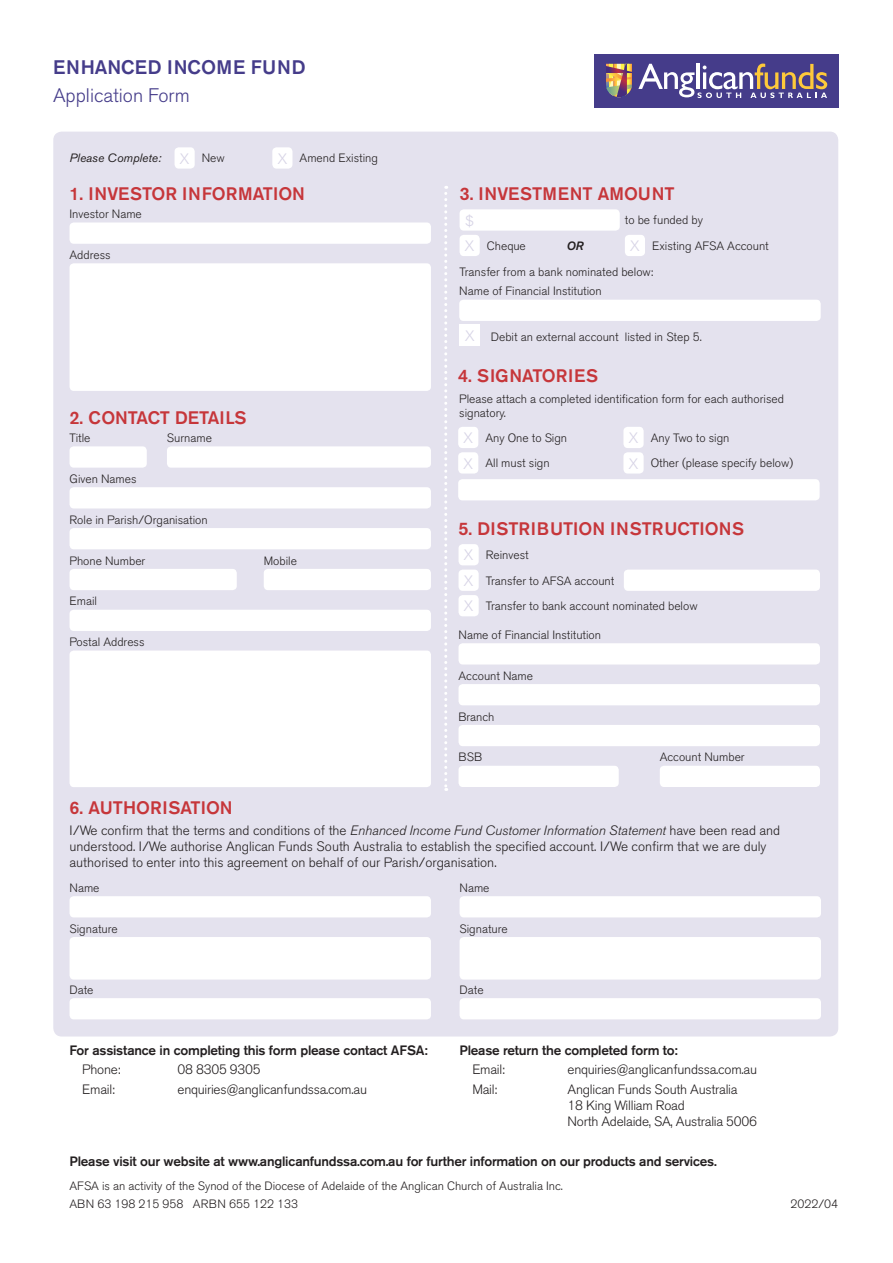
<style>
.page{position:relative;width:893px;height:1263px;background:#fff}
.page>*{position:absolute;margin:0;border:0;box-sizing:border-box;transform-origin:0 0}
.t1{font:500 19.5px "Akzidenz Grotesk BQ";letter-spacing:.02em;color:#453c8a}
.t2{font:300 19.5px "Akzidenz Grotesk BQ";color:#453c8a}
.t3{font:500 18px "Akzidenz Grotesk BQ";color:#c6363a}
.t4{font:500 18px "Akzidenz Grotesk BQ";letter-spacing:.02em;color:#c6363a}
.t5{font:300 15px "Akzidenz Grotesk BQ";color:#d7d4e6}
.t6{font:300 13.5px/16.2px "Akzidenz Grotesk BQ";color:#231f20}
.t7{font:500 13.5px "Akzidenz Grotesk BQ";letter-spacing:-.015em;color:#231f20}
.t8{font:300 12px/14.4px "Akzidenz Grotesk BQ";color:#231f20}
.t9{font:italic 12px "Akzidenz Grotesk BQ";color:#231f20}
.t10{font:italic 12px "Akzidenz Grotesk BQ Med";color:#231f20}
.s1{font-style:italic}
</style>
<div class="page">
<div style="left:594px;top:54px;width:245px;height:54px;background:#453c8a"></div>
<svg style="left:638px;top:63px;width:189px;height:35px"></svg>
<svg style="left:606px;top:64px;width:26px;height:34px"></svg>
<div style="left:53px;top:132px;width:785px;height:904px;background:#e4e2ee;border-radius:9px"></div>
<div style="left:272px;top:147px;width:20px;height:22px;background:#fff;border-radius:4px"></div>
<div style="left:175px;top:147px;width:20px;height:22px;background:#fff;border-radius:4px"></div>
<div style="left:70px;top:222px;width:361px;height:22px;background:#fff;border-radius:4px"></div>
<div style="left:70px;top:263px;width:361px;height:128px;background:#fff;border-radius:4px"></div>
<div style="left:70px;top:446px;width:77px;height:22px;background:#fff;border-radius:4px"></div>
<div style="left:167px;top:446px;width:264px;height:22px;background:#fff;border-radius:4px"></div>
<div style="left:70px;top:487px;width:361px;height:21px;background:#fff;border-radius:4px"></div>
<div style="left:70px;top:569px;width:167px;height:21px;background:#fff;border-radius:4px"></div>
<div style="left:264px;top:569px;width:167px;height:21px;background:#fff;border-radius:4px"></div>
<div style="left:70px;top:610px;width:361px;height:21px;background:#fff;border-radius:4px"></div>
<div style="left:70px;top:650px;width:361px;height:137px;background:#fff;border-radius:4px"></div>
<div style="left:70px;top:528px;width:361px;height:21px;background:#fff;border-radius:4px"></div>
<svg style="left:444px;top:186px;width:3px;height:605px"></svg>
<div style="left:70px;top:896px;width:361px;height:21px;background:#fff;border-radius:4px"></div>
<div style="left:70px;top:937px;width:361px;height:42px;background:#fff;border-radius:4px"></div>
<div style="left:70px;top:998px;width:361px;height:21px;background:#fff;border-radius:4px"></div>
<div style="left:460px;top:896px;width:361px;height:21px;background:#fff;border-radius:4px"></div>
<div style="left:460px;top:937px;width:361px;height:42px;background:#fff;border-radius:4px"></div>
<div style="left:460px;top:998px;width:361px;height:21px;background:#fff;border-radius:4px"></div>
<div style="left:460px;top:209px;width:160px;height:22px;background:#fff;border-radius:4px"></div>
<div style="left:460px;top:235px;width:20px;height:21px;background:#fff;border-radius:4px"></div>
<div style="left:625px;top:235px;width:20px;height:21px;background:#fff;border-radius:4px"></div>
<div style="left:624px;top:570px;width:196px;height:21px;background:#fff;border-radius:4px"></div>
<div style="left:459px;top:544px;width:20px;height:21px;background:#fff;border-radius:4px"></div>
<div style="left:459px;top:570px;width:20px;height:21px;background:#fff;border-radius:4px"></div>
<div style="left:459px;top:595px;width:20px;height:21px;background:#fff;border-radius:4px"></div>
<div style="left:459px;top:643px;width:361px;height:21px;background:#fff;border-radius:4px"></div>
<div style="left:459px;top:684px;width:361px;height:21px;background:#fff;border-radius:4px"></div>
<div style="left:459px;top:725px;width:361px;height:21px;background:#fff;border-radius:4px"></div>
<div style="left:459px;top:766px;width:160px;height:21px;background:#fff;border-radius:4px"></div>
<div style="left:660px;top:766px;width:160px;height:21px;background:#fff;border-radius:4px"></div>
<div style="left:623px;top:427px;width:21px;height:21px;background:#fff;border-radius:4px"></div>
<div style="left:458px;top:427px;width:20px;height:21px;background:#fff;border-radius:4px"></div>
<div style="left:458px;top:452px;width:20px;height:21px;background:#fff;border-radius:4px"></div>
<div style="left:623px;top:452px;width:21px;height:21px;background:#fff;border-radius:4px"></div>
<div style="left:458px;top:479px;width:362px;height:21px;background:#fff;border-radius:4px"></div>
<div style="left:460px;top:325px;width:20px;height:21px;background:#fff"></div>
<div style="left:459px;top:300px;width:362px;height:21px;background:#fff;border-radius:4px"></div>
<p class="t1" style="left:53px;top:55px;width:254px">ENHANCED INCOME FUND</p>
<p class="t2" style="left:53px;top:84px;width:138px">Application Form</p>
<p class="t9" style="left:70px;top:151px;width:93px">Please Complete:</p>
<p class="t5" style="left:180px;top:150px;width:12px">X</p>
<p class="t8" style="left:202px;top:151px;width:25px">New</p>
<p class="t5" style="left:277px;top:150px;width:12px">X</p>
<p class="t8" style="left:300px;top:151px;width:80px">Amend Existing</p>
<p class="t3" style="left:70px;top:183px;width:237px">1. INVESTOR INFORMATION</p>
<p class="t8" style="left:70px;top:207px;width:74px">Investor Name</p>
<p class="t8" style="left:70px;top:248px;width:43px">Address</p>
<p class="t3" style="left:70px;top:407px;width:178px">2. CONTACT DETAILS</p>
<p class="t8" style="left:70px;top:431px;width:23px">Title</p>
<p class="t8" style="left:167px;top:431px;width:47px">Surname</p>
<p class="t8" style="left:70px;top:472px;width:69px">Given Names</p>
<p class="t8" style="left:70px;top:513px;width:140px">Role in Parish/Organisation</p>
<p class="t8" style="left:70px;top:553px;width:77px">Phone Number</p>
<p class="t8" style="left:264px;top:553px;width:35px">Mobile</p>
<p class="t8" style="left:70px;top:594px;width:29px">Email</p>
<p class="t8" style="left:70px;top:635px;width:77px">Postal Address</p>
<p class="t3" style="left:460px;top:183px;width:217px">3. INVESTMENT AMOUNT</p>
<p class="t5" style="left:465px;top:212px;width:11px">$</p>
<p class="t5" style="left:465px;top:237px;width:12px">X</p>
<p class="t8" style="left:487px;top:239px;width:41px">Cheque</p>
<p class="t10" style="left:567px;top:239px;width:18px">OR</p>
<p class="t5" style="left:630px;top:237px;width:12px">X</p>
<p class="t8" style="left:652px;top:239px;width:118px">Existing AFSA Account</p>
<p class="t8" style="left:625px;top:213px;width:80px">to be funded by</p>
<p class="t8" style="left:460px;top:264px;width:195px">Transfer from a bank nominated below:</p>
<p class="t8" style="left:459px;top:284px;width:144px">Name of Financial Institution</p>
<p class="t5" style="left:465px;top:327px;width:12px">X</p>
<p class="t8" style="left:491px;top:330px;width:212px">Debit an external account listed in Step 5.</p>
<p class="t4" style="left:458px;top:364px;width:141px">4. SIGNATORIES</p>
<p class="t8" style="left:459px;top:392px;width:326px">Please attach a completed identification form for each authorised signatory.</p>
<p class="t5" style="left:463px;top:429px;width:12px">X</p>
<p class="t8" style="left:485px;top:431px;width:83px">Any One to Sign</p>
<p class="t5" style="left:628px;top:429px;width:12px">X</p>
<p class="t8" style="left:651px;top:431px;width:80px">Any Two to sign</p>
<p class="t5" style="left:463px;top:455px;width:12px">X</p>
<p class="t8" style="left:485px;top:456px;width:66px">All must sign</p>
<p class="t5" style="left:628px;top:455px;width:12px">X</p>
<p class="t8" style="left:651px;top:456px;width:144px">Other (please specify below)</p>
<p class="t3" style="left:459px;top:517px;width:287px">5. DISTRIBUTION INSTRUCTIONS</p>
<p class="t5" style="left:464px;top:547px;width:12px">X</p>
<p class="t8" style="left:486px;top:548px;width:45px">Reinvest</p>
<p class="t5" style="left:464px;top:572px;width:12px">X</p>
<p class="t8" style="left:486px;top:573px;width:130px">Transfer to AFSA account</p>
<p class="t5" style="left:464px;top:598px;width:12px">X</p>
<p class="t8" style="left:486px;top:599px;width:213px">Transfer to bank account nominated below</p>
<p class="t8" style="left:459px;top:628px;width:144px">Name of Financial Institution</p>
<p class="t8" style="left:459px;top:669px;width:76px">Account Name</p>
<p class="t8" style="left:459px;top:709px;width:37px">Branch</p>
<p class="t8" style="left:459px;top:750px;width:25px">BSB</p>
<p class="t8" style="left:660px;top:750px;width:86px">Account Number</p>
<p class="t3" style="left:70px;top:796px;width:165px">6. AUTHORISATION</p>
<p class="t6" style="left:70px;top:822px;width:712px">I/We confirm that the terms and conditions of the <span class="s1">Enhanced Income Fund Customer Information Statement</span> have been read and understood. I/We authorise Anglican Funds South Australia to establish the specified account. I/We confirm that we are duly authorised to enter into this agreement on behalf of our Parish/organisation.</p>
<p class="t8" style="left:70px;top:881px;width:31px">Name</p>
<p class="t8" style="left:70px;top:922px;width:50px">Signature</p>
<p class="t8" style="left:70px;top:983px;width:26px">Date</p>
<p class="t7" style="left:70px;top:1042px;width:360px">For assistance in completing this form please contact AFSA:</p>
<p class="t6" style="left:82px;top:1062px;width:40px">Phone:</p>
<p class="t6" style="left:178px;top:1062px;width:85px">08 8305 9305</p>
<p class="t6" style="left:82px;top:1081px;width:34px">Email:</p>
<p class="t6" style="left:178px;top:1081px;width:191px">enquiries@anglicanfundssa.com.au</p>
<p class="t8" style="left:460px;top:881px;width:31px">Name</p>
<p class="t8" style="left:460px;top:922px;width:50px">Signature</p>
<p class="t8" style="left:460px;top:983px;width:26px">Date</p>
<p class="t7" style="left:460px;top:1042px;width:220px">Please return the completed form to:</p>
<p class="t6" style="left:472px;top:1062px;width:34px">Email:</p>
<p class="t6" style="left:568px;top:1062px;width:191px">enquiries@anglicanfundssa.com.au</p>
<p class="t6" style="left:472px;top:1081px;width:26px">Mail:</p>
<p class="t6" style="left:568px;top:1081px;width:172px">Anglican Funds South Australia</p>
<p class="t6" style="left:568px;top:1097px;width:119px">18 King William Road</p>
<p class="t6" style="left:568px;top:1113px;width:191px">North Adelaide, SA, Australia 5006</p>
<p class="t7" style="left:70px;top:1153px;width:649px">Please visit our website at www.anglicanfundssa.com.au for further information on our products and services.</p>
<p class="t8" style="left:70px;top:1179px;width:495px">AFSA is an activity of the Synod of the Diocese of Adelaide of the Anglican Church of Australia Inc.</p>
<p class="t8" style="left:70px;top:1197px;width:230px">ABN 63 198 215 958 ARBN 655 122 133</p>
<p class="t8" style="left:790px;top:1197px;width:49px">2022/04</p>
</div>
